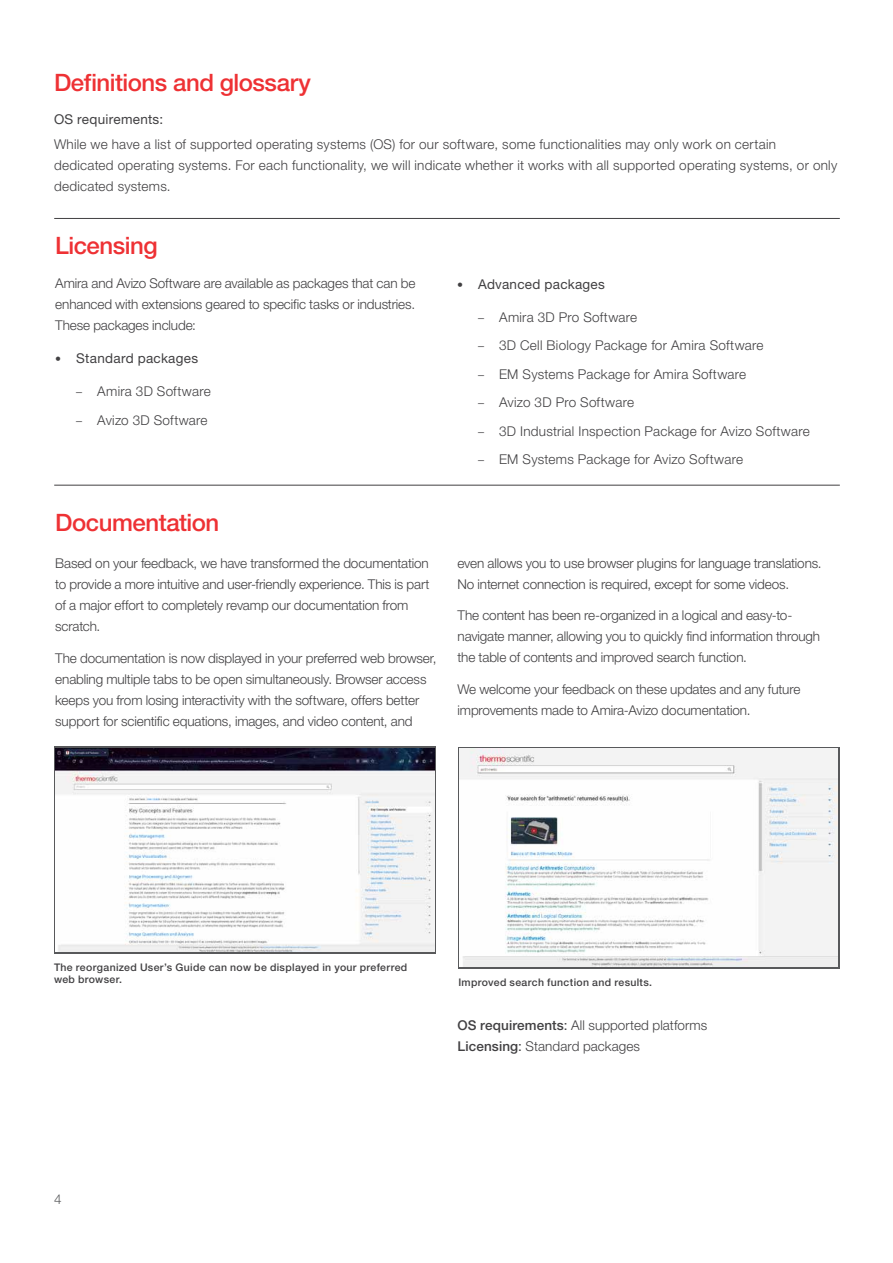
<style>
.page{position:relative;width:893px;height:1263px;background:#fff}
.page>*{position:absolute;margin:0;border:0;box-sizing:border-box;transform-origin:0 0}
.t1{font:500 24px "Helvetica Neue LTW1 G";letter-spacing:-.02em;color:#ee3134}
.t2{font:300 13.5px/21px "Helvetica Neue LTW1 G";letter-spacing:-.005em;color:#414042}
.t3{font:300 13.5px/21px "Helvetica Neue LTW1 G";letter-spacing:.02em;color:#414042}
.t4{font:300 13.5px "Helvetica Neue LTW1 G";letter-spacing:.015em;color:#414042}
.t5{font:13.5px "Helvetica Neue LTW1 G";letter-spacing:.02em;color:#414042}
.t6{font:300 13.5px "Helvetica Neue LTW1 G";color:#58595b}
.t7{font:500 10.5px/12.6px "Helvetica Neue LTW1 G";letter-spacing:.03em;color:#414042}
.s1{font-size:12px}
.s2{font-weight:500}
.s3{font-weight:400}
</style>
<div class="page">
<svg style="left:54px;top:747px;width:382px;height:207px;fill:#58595b"></svg>
<div style="left:458px;top:747px;width:381px;height:221px;background:#f3f3f3"></div>
<hr style="left:54px;top:485px;width:786px;height:1px;background:#414042">
<hr style="left:54px;top:218px;width:786px;height:1px;background:#414042">
<img style="left:56px;top:748px;width:378px;height:203px">
<img style="left:460px;top:749px;width:377px;height:217px">
<h1 class="t1" style="left:54px;top:68px;width:259px">Definitions and glossary</h1>
<p class="t5" style="left:54px;top:111px;width:111px">OS requirements:</p>
<p class="t3" style="left:54px;top:134px;width:785px">While we have a list of supported operating systems (OS) for our software, some functionalities may only work on certain dedicated operating systems. For each functionality, we will indicate whether it works with all supported operating systems, or only dedicated systems.</p>
<h1 class="t1" style="left:55px;top:231px;width:104px">Licensing</h1>
<p class="t2" style="left:55px;top:273px;width:362px;text-align:justify">Amira and Avizo Software are available as packages that can be enhanced with extensions geared to specific tasks or industries.<br>These packages include:</p>
<p class="t5" style="left:55px;top:350px;width:144px"><span class="s1">•</span> Standard packages</p>
<p class="t3" style="left:76px;top:381px;width:136px"><span class="s1">–</span> Amira 3D Software</p>
<p class="t4" style="left:76px;top:412px;width:133px"><span class="s1">–</span> Avizo 3D Software</p>
<h1 class="t1" style="left:55px;top:508px;width:166px">Documentation</h1>
<p class="t2" style="left:55px;top:553px;width:376px">Based on your feedback, we have transformed the documentation to provide a more intuitive and user-friendly experience. This is part of a major effort to completely revamp our documentation from scratch.</p>
<p class="t2" style="left:55px;top:647px;width:383px">The documentation is now displayed in your preferred web browser, enabling multiple tabs to be open simultaneously. Browser access keeps you from losing interactivity with the software, offers better support for scientific equations, images, and video content, and</p>
<p class="t5" style="left:457px;top:276px;width:149px"><span class="s1">•</span> Advanced packages</p>
<p class="t3" style="left:478px;top:306px;width:161px"><span class="s1">–</span> Amira 3D Pro Software</p>
<p class="t3" style="left:478px;top:335px;width:287px"><span class="s1">–</span> 3D Cell Biology Package for Amira Software</p>
<p class="t3" style="left:478px;top:363px;width:270px"><span class="s1">–</span> EM Systems Package for Amira Software</p>
<p class="t4" style="left:478px;top:394px;width:157px"><span class="s1">–</span> Avizo 3D Pro Software</p>
<p class="t3" style="left:478px;top:420px;width:333px"><span class="s1">–</span> 3D Industrial Inspection Package for Avizo Software</p>
<p class="t4" style="left:478px;top:451px;width:266px"><span class="s1">–</span> EM Systems Package for Avizo Software</p>
<p class="t2" style="left:458px;top:553px;width:366px">even allows you to use browser plugins for language translations.<br>No internet connection is required, except for some videos.</p>
<p class="t2" style="left:458px;top:605px;width:364px">The content has been re-organized in a logical and easy-to&shy;navigate manner, allowing you to quickly find information through the table of contents and improved search function.</p>
<p class="t2" style="left:458px;top:679px;width:344px">We welcome your feedback on these updates and any future improvements made to Amira-Avizo documentation.</p>
<p class="t7" style="left:54px;top:961px;width:355px">The reorganized User’s Guide can now be displayed in your preferred web browser.</p>
<p class="t7" style="left:458px;top:975px;width:195px">Improved search function and results.</p>
<p class="t2" style="left:458px;top:1015px;width:251px"><span class="s2">OS requirements</span><span class="s3">:</span> All supported platforms<br><span class="s2">Licensing</span><span class="s3">:</span> Standard packages</p>
<p class="t6" style="left:54px;top:1191px;width:9px">4</p>
</div>
